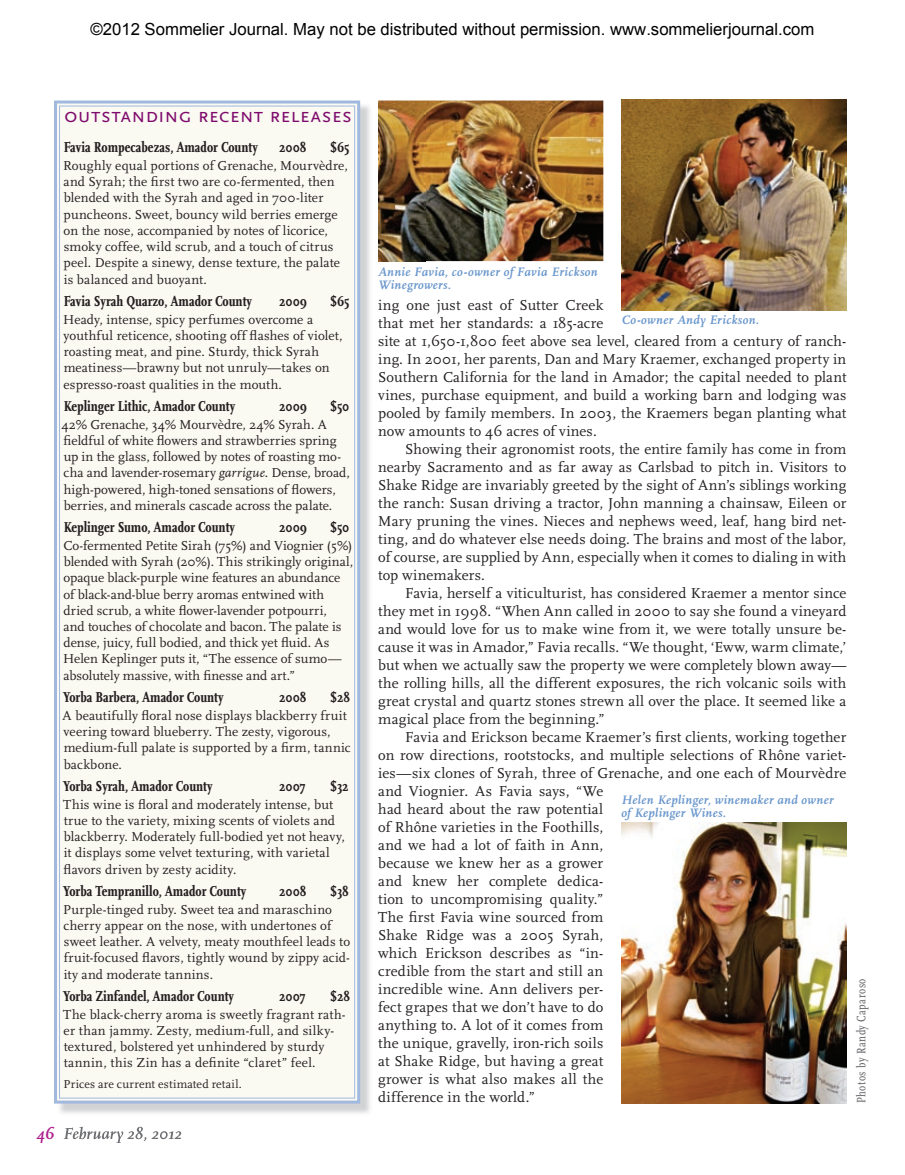
<style>
.page{position:relative;width:905px;height:1175px;background:#fff}
.page>*{position:absolute;margin:0;border:0;box-sizing:border-box;transform-origin:0 0}
.t1{font:21px "Scala Sans Caps";color:#7e0a6d}
.t2{font:16.65px "Arial";color:#000}
.t3{font:15px/18px "Scala";letter-spacing:.01em;color:#231f20}
.t4{font:15px "Scala Bold Con";color:#231f20}
.t5{font:13.5px/16.2px "Scala";letter-spacing:.01em;color:#231f20}
.t6{font:italic 700 12.75px/13.5px "Scala";letter-spacing:.035em;color:#6a97cc}
.t7{font:12.75px "Scala Regular Con";letter-spacing:.035em;color:#6c6d70}
.t8{font:12px "Scala";letter-spacing:.015em;color:#231f20}
.s1{font-style:italic}
</style>
<div class="page">
<img style="left:378px;top:100px;width:225px;height:161px">
<img style="left:621px;top:99px;width:225px;height:211px">
<img style="left:621px;top:822px;width:225px;height:281px">
<img style="left:57px;top:104px;width:368px;height:1035px">
<img style="left:378px;top:104px;width:47px;height:157px">
<img style="left:64px;top:1126px;width:117px;height:17px">
<svg style="left:54px;top:100px;width:306px;height:1003px"></svg>
<div style="left:59px;top:105px;width:296px;height:993px;background:#faf9f2"></div>
<p class="t2" style="left:90px;top:18px;width:725px">©2012 Sommelier Journal. May not be distributed without permission. www.sommelierjournal.com</p>
<h1 class="t1" style="left:64px;top:104px;width:289px">outstanding recent releases</h1>
<p class="t4" style="left:64px;top:139px;width:196px">Favia Rompecabezas, Amador County</p>
<p class="t4" style="left:279px;top:139px;width:29px">2008</p>
<p class="t4" style="left:330px;top:139px;width:21px">$65</p>
<p class="t5" style="left:63px;top:158px;width:286px">Roughly equal portions of Grenache, Mourvèdre, and Syrah; the first two are co-fermented, then blended with the Syrah and aged in 700-liter puncheons. Sweet, bouncy wild berries emerge on the nose, accompanied by notes of licorice, smoky coffee, wild scrub, and a touch of citrus peel. Despite a sinewy, dense texture, the palate is balanced and buoyant.</p>
<p class="t4" style="left:64px;top:293px;width:190px">Favia Syrah Quarzo, Amador County</p>
<p class="t4" style="left:279px;top:293px;width:30px">2009</p>
<p class="t4" style="left:330px;top:293px;width:21px">$65</p>
<p class="t5" style="left:63px;top:311px;width:281px">Heady, intense, spicy perfumes overcome a youthful reticence, shooting off flashes of violet, roasting meat, and pine. Sturdy, thick Syrah meatiness—brawny but not unruly—takes on espresso-roast qualities in the mouth.</p>
<p class="t4" style="left:64px;top:398px;width:173px">Keplinger Lithic, Amador County</p>
<p class="t4" style="left:279px;top:398px;width:30px">2009</p>
<p class="t4" style="left:330px;top:398px;width:21px">$50</p>
<p class="t5" style="left:61px;top:416px;width:290px">42% Grenache, 34% Mourvèdre, 24% Syrah. A fieldful of white flowers and strawberries spring up in the glass, followed by notes of roasting mo&shy;cha and lavender-rosemary <span class="s1">garrigue</span>. Dense, broad, high-powered, high-toned sensations of flowers, berries, and minerals cascade across the palate.</p>
<p class="t4" style="left:64px;top:519px;width:173px">Keplinger Sumo, Amador County</p>
<p class="t4" style="left:279px;top:519px;width:30px">2009</p>
<p class="t4" style="left:330px;top:519px;width:21px">$50</p>
<p class="t5" style="left:63px;top:538px;width:291px">Co-fermented Petite Sirah (75%) and Viognier (5%) blended with Syrah (20%). This strikingly original, opaque black-purple wine features an abundance of black-and-blue berry aromas entwined with dried scrub, a white flower-lavender potpourri,<br>and touches of chocolate and bacon. The palate is dense, juicy, full bodied, and thick yet fluid. As Helen Keplinger puts it, “The essence of sumo— absolutely massive, with finesse and art.”</p>
<p class="t4" style="left:63px;top:689px;width:162px">Yorba Barbera, Amador County</p>
<p class="t4" style="left:279px;top:689px;width:29px">2008</p>
<p class="t4" style="left:330px;top:689px;width:21px">$28</p>
<p class="t5" style="left:63px;top:707px;width:290px">A beautifully floral nose displays blackberry fruit veering toward blueberry. The zesty, vigorous, medium-full palate is supported by a firm, tannic backbone.</p>
<p class="t4" style="left:63px;top:777px;width:151px">Yorba Syrah, Amador County</p>
<p class="t4" style="left:279px;top:777px;width:28px">2007</p>
<p class="t4" style="left:330px;top:777px;width:20px">$32</p>
<p class="t5" style="left:63px;top:796px;width:283px">This wine is floral and moderately intense, but true to the variety, mixing scents of violets and blackberry. Moderately full-bodied yet not heavy, it displays some velvet texturing, with varietal flavors driven by zesty acidity.</p>
<p class="t4" style="left:63px;top:882px;width:185px">Yorba Tempranillo, Amador County</p>
<p class="t4" style="left:279px;top:882px;width:29px">2008</p>
<p class="t4" style="left:330px;top:882px;width:20px">$38</p>
<p class="t5" style="left:63px;top:901px;width:288px">Purple-tinged ruby. Sweet tea and maraschino cherry appear on the nose, with undertones of sweet leather. A velvety, meaty mouthfeel leads to fruit-focused flavors, tightly wound by zippy acid&shy;ity and moderate tannins.</p>
<p class="t4" style="left:63px;top:987px;width:172px">Yorba Zinfandel, Amador County</p>
<p class="t4" style="left:279px;top:987px;width:28px">2007</p>
<p class="t4" style="left:330px;top:987px;width:21px">$28</p>
<p class="t5" style="left:63px;top:1006px;width:284px">The black-cherry aroma is sweetly fragrant rath&shy;er than jammy. Zesty, medium-full, and silky&shy;textured, bolstered yet unhindered by sturdy tannin, this Zin has a definite “claret” feel.</p>
<p class="t8" style="left:63px;top:1078px;width:180px">Prices are current estimated retail.</p>
<p class="t6" style="left:378px;top:265px;width:221px">Annie Favia, co-owner of Favia Erickson<br>Winegrowers.</p>
<p class="t3" style="left:378px;top:296px;width:470px">ing one just east of Sutter Creek<br>that met her standards: a 185-acre<br>site at 1,650-1,800 feet above sea level, cleared from a century of ranch&shy;ing. In 2001, her parents, Dan and Mary Kraemer, exchanged property in Southern California for the land in Amador; the capital needed to plant vines, purchase equipment, and build a working barn and lodging was pooled by family members. In 2003, the Kraemers began planting what now amounts to 46 acres of vines.</p>
<p class="t3" style="left:378px;top:440px;width:469px;text-align:justify;text-indent:27px">Showing their agronomist roots, the entire family has come in from nearby Sacramento and as far away as Carlsbad to pitch in. Visitors to Shake Ridge are invariably greeted by the sight of Ann’s siblings working the ranch: Susan driving a tractor, John manning a chainsaw, Eileen or Mary pruning the vines. Nieces and nephews weed, leaf, hang bird net&shy;ting, and do whatever else needs doing. The brains and most of the labor, of course, are supplied by Ann, especially when it comes to dialing in with top winemakers.</p>
<p class="t3" style="left:378px;top:584px;width:469px;text-align:justify;text-indent:27px">Favia, herself a viticulturist, has considered Kraemer a mentor since they met in 1998. “When Ann called in 2000 to say she found a vineyard and would love for us to make wine from it, we were totally unsure be&shy;cause it was in Amador,” Favia recalls. “We thought, ‘Eww, warm climate,’ but when we actually saw the property we were completely blown away— the rolling hills, all the different exposures, the rich volcanic soils with great crystal and quartz stones strewn all over the place. It seemed like a magical place from the beginning.”</p>
<p class="t3" style="left:378px;top:728px;width:469px;text-indent:27px">Favia and Erickson became Kraemer’s first clients, working together on row directions, rootstocks, and multiple selections of Rhône variet&shy;ies—six clones of Syrah, three of Grenache, and one each of Mourvèdre and Viognier. As Favia says, “We<br>had heard about the raw potential<br>of Rhône varieties in the Foothills,<br>and we had a lot of faith in Ann,<br>because we knew her as a grower<br>and knew her complete dedica-<br>tion to uncompromising quality.”<br>The first Favia wine sourced from<br>Shake Ridge was a 2005 Syrah,<br>which Erickson describes as “in-<br>credible from the start and still an<br>incredible wine. Ann delivers per-<br>fect grapes that we don’t have to do<br>anything to. A lot of it comes from<br>the unique, gravelly, iron-rich soils<br>at Shake Ridge, but having a great<br>grower is what also makes all the<br>difference in the world.”</p>
<p class="t6" style="left:621px;top:313px;width:139px">Co-owner Andy Erickson.</p>
<p class="t6" style="left:621px;top:793px;width:214px">Helen Keplinger, winemaker and owner of Keplinger Wines.</p>
<p class="t7" style="left:854px;top:1102px;width:126px;rotate:-90deg">Photos by Randy Caparoso</p>
</div>
